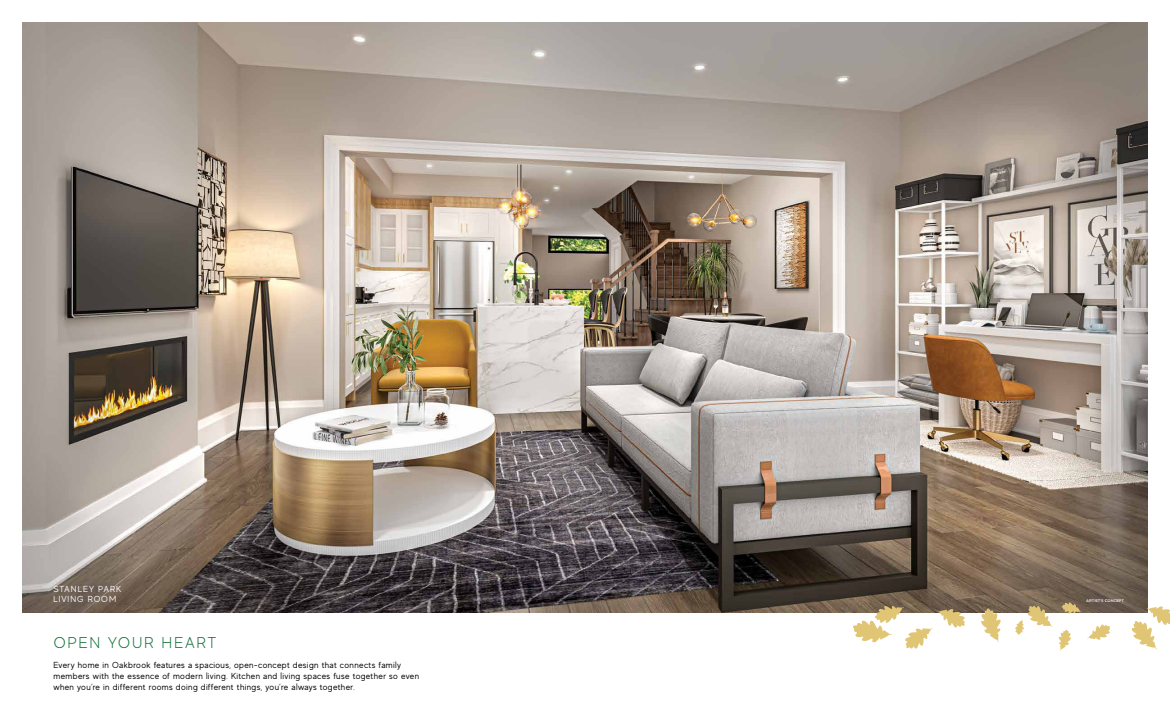
<style>
.page{position:relative;width:1170px;height:720px;background:#fff}
.page>*{position:absolute;margin:0;border:0;box-sizing:border-box;transform-origin:0 0}
.t1{font:300 15.62px "MADE Evolve Sans";letter-spacing:.105em;color:#107136}
.t2{font:8.75px/11.2px "MADE Evolve Sans";letter-spacing:.04em;color:#000}
.t3{font:8.75px/10px "MADE Evolve Sans";letter-spacing:.105em;color:#fff}
.t4{font:500 3.75px "Gotham";color:#fff}
</style>
<div class="page">
<img style="left:22px;top:22px;width:1125px;height:591px">
<svg style="left:980px;top:608px;width:22px;height:34px"></svg>
<svg style="left:1131px;top:606px;width:39px;height:43px"></svg>
<svg style="left:1087px;top:624px;width:23px;height:16px"></svg>
<svg style="left:851px;top:604px;width:116px;height:45px"></svg>
<svg style="left:1015px;top:602px;width:66px;height:49px"></svg>
<p class="t3" style="left:53px;top:583px;width:70px">STANLEY PARK<br>LIVING ROOM</p>
<h1 class="t1" style="left:53px;top:633px;width:164px">OPEN YOUR HEART</h1>
<p class="t2" style="left:53px;top:659px;width:367px">Every home in Oakbrook features a spacious, open-concept design that connects family members with the essence of modern living. Kitchen and living spaces fuse together so even when you’re in different rooms doing different things, you’re always together.</p>
<p class="t4" style="left:1086px;top:598px;width:39px">ARTIST’S CONCEPT</p>
</div>
